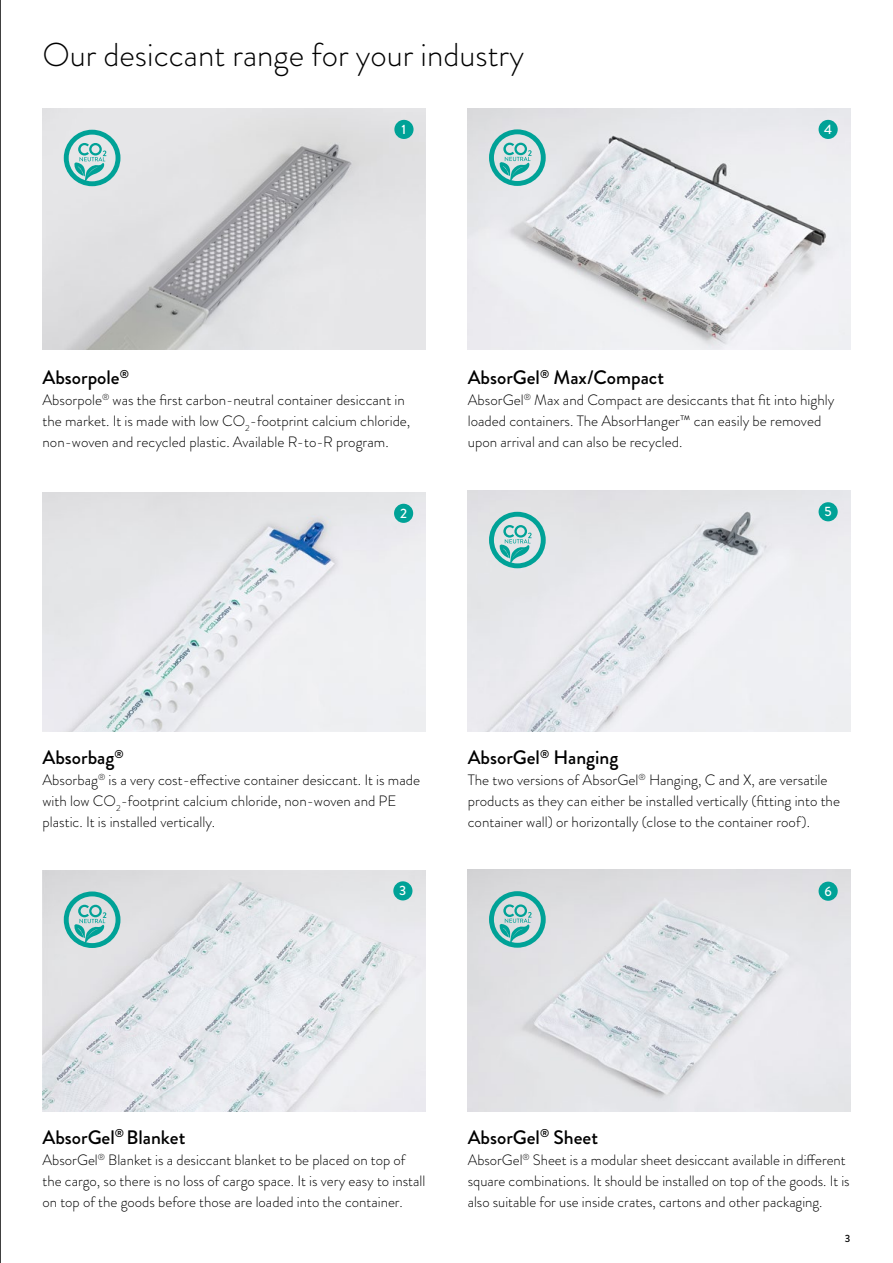
<style>
.page{position:relative;width:893px;height:1263px;background:#fff}
.page>*{position:absolute;margin:0;border:0;box-sizing:border-box;transform-origin:0 0}
.t1{font:300 33px "Brandon Grotesque";color:#000}
.t2{font:500 19.5px "Brandon Grotesque";color:#000}
.t3{font:300 15px/21px "Brandon Grotesque";color:#000}
.t4{font:500 13.5px "Brandon Grotesque";color:#fff}
.t5{font:500 10.5px "Brandon Grotesque";color:#000}
</style>
<div class="page">
<img style="left:43px;top:492px;width:382px;height:239px">
<img style="left:43px;top:108px;width:382px;height:241px">
<img style="left:468px;top:490px;width:382px;height:241px">
<img style="left:43px;top:870px;width:382px;height:241px">
<img style="left:468px;top:108px;width:382px;height:241px">
<svg style="left:64px;top:130px;width:56px;height:56px;background:#8ecbc8"></svg>
<svg style="left:489px;top:512px;width:57px;height:56px;background:#8dcbc8"></svg>
<svg style="left:64px;top:891px;width:56px;height:57px;background:#8bc8c5"></svg>
<svg style="left:489px;top:129px;width:57px;height:57px;background:#8ecbc8"></svg>
<div style="left:394px;top:120px;width:20px;height:19px;background:#00a297;border-radius:50%"></div>
<div style="left:819px;top:120px;width:19px;height:19px;background:#00a297;border-radius:50%"></div>
<div style="left:819px;top:502px;width:19px;height:19px;background:#00a297;border-radius:50%"></div>
<div style="left:393px;top:881px;width:19px;height:19px;background:#00a297;border-radius:50%"></div>
<hr style="left:0;top:0;width:1px;height:1263px;background:#000">
<div style="left:394px;top:504px;width:19px;height:19px;background:#00a297;border-radius:50%"></div>
<img style="left:468px;top:870px;width:382px;height:241px">
<svg style="left:489px;top:891px;width:99px;height:57px;background:#aed1d0"></svg>
<div style="left:819px;top:882px;width:19px;height:19px;background:#00a297;border-radius:50%"></div>
<h1 class="t1" style="left:43px;top:32px;width:483px">Our desiccant range for your industry</h1>
<p class="t4" style="left:402px;top:120px;width:6px">1</p>
<p class="t4" style="left:824px;top:120px;width:10px">4</p>
<h2 class="t2" style="left:43px;top:364px;width:88px">Absorpole<sup>®</sup></h2>
<p class="t3" style="left:43px;top:390px;width:369px">Absorpole<sup>®</sup> was the first carbon-neutral container desiccant in the market. It is made with low CO<sub>2</sub>-footprint calcium chloride, non-woven and recycled plastic. Available R-to-R program.</p>
<p class="t4" style="left:400px;top:504px;width:8px">2</p>
<h2 class="t2" style="left:468px;top:364px;width:198px">AbsorGel<sup>®</sup> Max/Compact</h2>
<p class="t3" style="left:468px;top:390px;width:368px">AbsorGel<sup>®</sup> Max and Compact are desiccants that fit into highly loaded containers. The AbsorHanger™ can easily be removed upon arrival and can also be recycled.</p>
<p class="t4" style="left:824px;top:502px;width:9px">5</p>
<h2 class="t2" style="left:43px;top:744px;width:83px">Absorbag<sup>®</sup></h2>
<p class="t3" style="left:43px;top:769px;width:379px">Absorbag<sup>®</sup> is a very cost-effective container desiccant. It is made with low CO<sub>2</sub>-footprint calcium chloride, non-woven and PE plastic. It is installed vertically.</p>
<p class="t4" style="left:399px;top:881px;width:9px">3</p>
<h2 class="t2" style="left:468px;top:744px;width:152px">AbsorGel<sup>®</sup> Hanging</h2>
<p class="t3" style="left:468px;top:769px;width:374px">The two versions of AbsorGel<sup>®</sup> Hanging, C and X, are versatile products as they can either be installed vertically (fitting into the container wall) or horizontally (close to the container roof).</p>
<p class="t4" style="left:824px;top:880px;width:9px">66</p>
<h2 class="t2" style="left:43px;top:1123px;width:144px">AbsorGel<sup>®</sup> Blanket</h2>
<p class="t3" style="left:43px;top:1149px;width:384px">AbsorGel<sup>®</sup> Blanket is a desiccant blanket to be placed on top of the cargo, so there is no loss of cargo space. It is very easy to install on top of the goods before those are loaded into the container.</p>
<h2 class="t2" style="left:468px;top:1123px;width:132px">AbsorGel<sup>®</sup> Sheet</h2>
<p class="t3" style="left:468px;top:1149px;width:383px">AbsorGel<sup>®</sup> Sheet is a modular sheet desiccant available in different square combinations. It should be installed on top of the goods. It is also suitable for use inside crates, cartons and other packaging.</p>
<p class="t5" style="left:845px;top:1231px;width:7px">3</p>
</div>
